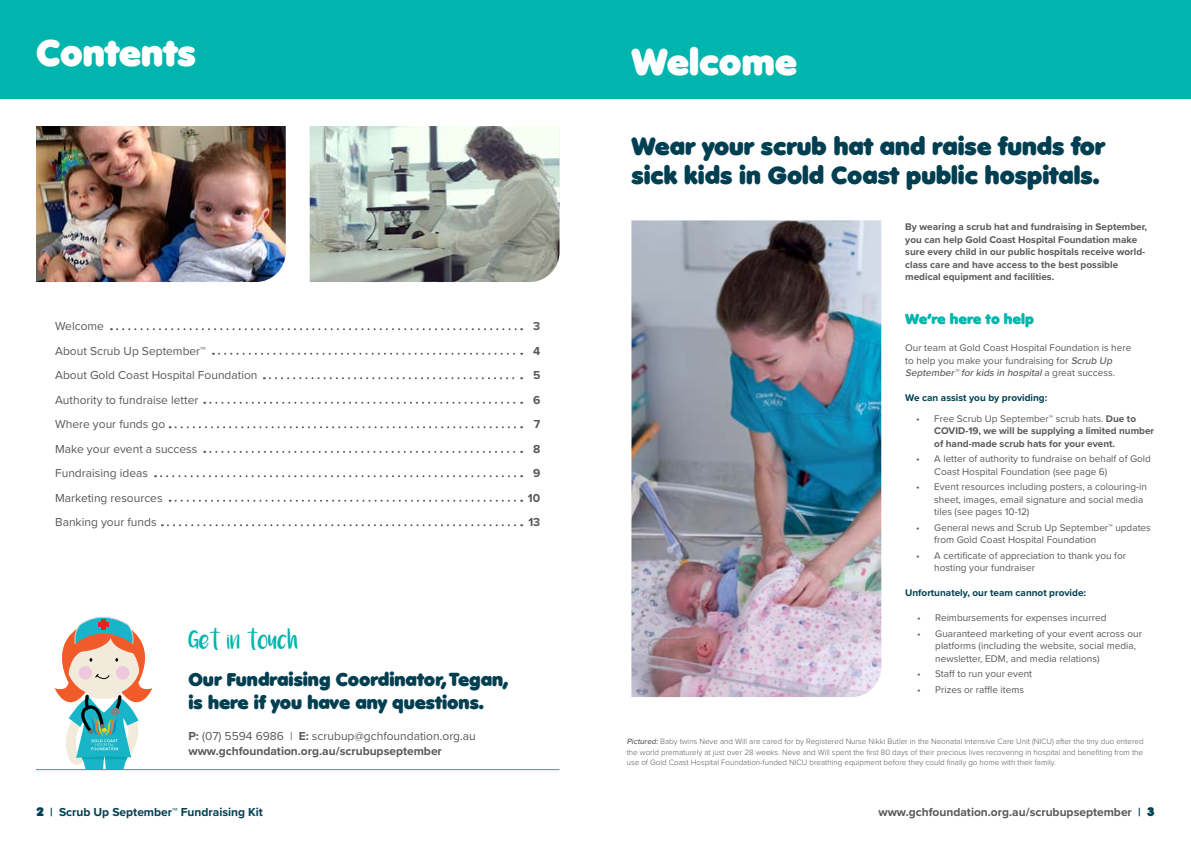
<style>
.page{position:relative;width:1191px;height:842px;background:#fff}
.page>*{position:absolute;margin:0;border:0;box-sizing:border-box;transform-origin:0 0}
.t1{font:36px "Anja Elianeaccent Nornal";color:#fff}
.t2{font:24px/29px "Anja Elianeaccent Nornal";color:#003f51}
.t3{font:18px/23px "Anja Elianeaccent Nornal";color:#003f51}
.t4{font:14px "Anja Elianeaccent Nornal";color:#00b5ad}
.t5{font:14px "Luna";color:#00b5ad}
.t6{font:12px/24.5px "Proxima Nova";color:#58595b}
.t7{font:700 12px/24.5px "Proxima Nova";color:#58595b;text-align:center}
.t8{font:700 12px "Proxima Nova";color:#003f51}
.t9{font:10px/12.5px "Proxima Nova";color:#58595b}
.t10{font:700 10px/12.5px "Proxima Nova";color:#58595b}
.t11{font:700 10px "Proxima Nova";color:#003f51}
.t12{font:300 8px/10.5px "Proxima Nova";color:#58595b;text-align:justify}
.s1{font-weight:400}
.s2{font-weight:500;font-style:italic}
.s3{font-family:"Anja Elianeaccent Nornal";font-weight:400}
.s4{color:#003f51}
.s5{font-family:"Anja Elianeaccent Nornal";font-weight:400;color:#003f51}
</style>
<div class="page">
<div style="left:0;top:0;width:1191px;height:99px;background:#00b5ad"></div>
<svg style="left:111px;top:328px;width:411px;height:2px"></svg>
<svg style="left:213px;top:353px;width:309px;height:2px"></svg>
<svg style="left:264px;top:377px;width:258px;height:2px"></svg>
<svg style="left:204px;top:402px;width:318px;height:2px"></svg>
<svg style="left:170px;top:426px;width:352px;height:2px"></svg>
<svg style="left:204px;top:451px;width:318px;height:2px"></svg>
<svg style="left:155px;top:475px;width:367px;height:2px"></svg>
<svg style="left:170px;top:500px;width:352px;height:2px"></svg>
<svg style="left:162px;top:524px;width:360px;height:2px"></svg>
<svg style="left:54px;top:617px;width:99px;height:152px"></svg>
<hr style="left:36px;top:769px;width:523px;height:1px;background:#00b5ad">
<img style="left:36px;top:126px;width:250px;height:156px">
<img style="left:310px;top:126px;width:249px;height:156px">
<img style="left:631px;top:220px;width:250px;height:477px">
<h1 class="t1" style="left:36px;top:36px;width:161px">Contents</h1>
<p class="t6" style="left:55px;top:313px;width:204px">Welcome<br>About Scrub Up September™<br>About Gold Coast Hospital Foundation<br>Authority to fundraise letter<br>Where your funds go<br>Make your event a success<br>Fundraising ideas<br>Marketing resources<br>Banking your funds</p>
<p class="t7" style="left:528px;top:314px;width:14px">3<br>4<br>5<br>6<br>7<br>8<br>9<br>10<br>13</p>
<h3 class="t5" style="left:188px;top:636px;width:111px">Get in touch</h3>
<h3 class="t3" style="left:188px;top:669px;width:322px">Our Fundraising Coordinator, Tegan, is here if you have any questions.</h3>
<p class="t7" style="left:188px;top:729px;width:289px;line-height:14.5px;text-align:left">P: <span class="s1">(07) 5594 6986 |</span> E: <span class="s1">scrubup@gchfoundation.org.au </span>www.gchfoundation.org.au/scrubupseptember</p>
<h1 class="t1" style="left:631px;top:45px;width:167px">Welcome</h1>
<h2 class="t2" style="left:631px;top:134px;width:475px">Wear your scrub hat and raise funds for sick kids in Gold Coast public hospitals.</h2>
<p class="t10" style="left:905px;top:221px;width:243px">By wearing a scrub hat and fundraising in September, you can help Gold Coast Hospital Foundation make sure every child in our public hospitals receive world&shy;class care and have access to the best possible medical equipment and facilities.</p>
<h3 class="t4" style="left:905px;top:313px;width:130px">We’re here to help</h3>
<p class="t9" style="left:905px;top:341px;width:228px">Our team at Gold Coast Hospital Foundation is here to help you make your fundraising for <span class="s2">Scrub Up<br>September™forkids in hospital</span>a g r e a t s u c c e s s .</p>
<p class="t11" style="left:905px;top:391px;width:144px">We can assist you by providing:</p>
<p class="t10" style="left:934px;top:412px;width:221px;text-indent:-18px"><span class="s1">• Free Scrub Up September™ scrub hats.</span> Due to<br>COVID-19, we will be supplying a limited number of hand-made scrub hats for your event.</p>
<p class="t9" style="left:934px;top:452px;width:218px;text-indent:-18px">• A letter of authority to fundraise on behalf of Gold<br>Coast Hospital Foundation (see page 6)</p>
<p class="t9" style="left:934px;top:480px;width:214px;text-indent:-18px">• Event resources including posters, a colouring-in sheet, images, email signature and social media tiles (see pages 10-12)</p>
<p class="t9" style="left:934px;top:521px;width:218px;text-indent:-18px">• General news and Scrub Up September™ updates from Gold Coast Hospital Foundation</p>
<p class="t9" style="left:934px;top:549px;width:193px;text-indent:-18px">• A certificate of appreciation to thank you for hosting your fundraiser</p>
<p class="t11" style="left:905px;top:586px;width:182px">Unfortunately, our team cannot provide:</p>
<p class="t9" style="left:917px;top:611px;width:191px">• Reimbursements for expenses incurred</p>
<p class="t9" style="left:935px;top:627px;width:208px;text-indent:-18px">• Guaranteed marketing of your event across our platforms (including the website, social media, newsletter, EDM, and media relations)</p>
<p class="t9" style="left:917px;top:667px;width:116px">• Staff to run your event</p>
<p class="t9" style="left:917px;top:683px;width:108px">• Prizes or raffle items</p>
<p class="t12" style="left:627px;top:736px;width:518px"><span class="s2">Pictured:</span>Baby twins Neve and Will are cared for by Registered Nurse Nikki Butler in the Neonatal Intensive Care Unit (NICU) after the tiny duo entered the world prematurely at just over 28 weeks. Neve and Will spent the first 80 days of their precious lives recovering in hospital and benefiting from the use of Gold Coast Hospital Foundation-funded NICU breathing equipment before they could finally go home with their family.</p>
<p class="t8" style="left:36px;top:803px;width:228px"><span class="s3">2</span> | Scrub Up September™ Fundraising Kit</p>
<p class="t7" style="left:878px;top:799px;width:278px">www.gchfoundation.org.au/scrubupseptember <span class="s4">|</span> <span class="s5">3</span></p>
</div>
